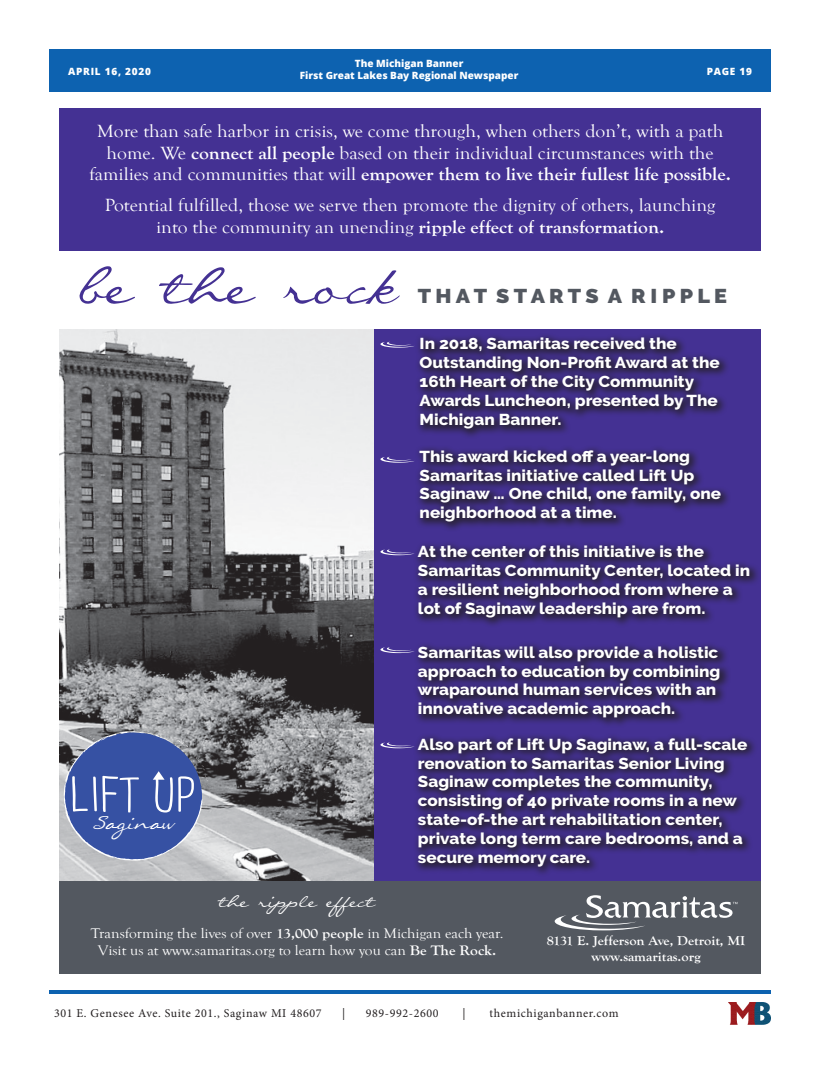
<style>
.page{position:relative;width:820px;height:1078px;background:#fff}
.page>*{position:absolute;margin:0;border:0;box-sizing:border-box;transform-origin:0 0}
.t1{font:73px "Callie Hand";color:#443193;scale:1.08 1}
.t2{font:46.8px "Cardenio Modern";color:#fff;scale:1.14 1}
.t3{font:25.7px "Callie Hand";color:#fff;scale:1.08 1}
.t4{font:23.9px "Callie Hand";color:#fff;scale:1.08 1}
.t5{font:900 19.9px "Raleway";color:#535860;scale:1.08 1}
.t6{font:18.1px/21.8px "Goudy Old Style T";color:#fff;text-align:center;scale:1.08 1}
.t7{font:800 15.8px/18.9px "Raleway";color:#fff;scale:1.08 1}
.t8{font:14.3px/17.2px "Goudy Old Style T";color:#fff;text-align:center;scale:1.08 1}
.t9{font:700 13.4px/16px "Goudy Old Style T";color:#fff;text-align:center;scale:1.08 1}
.t10{font:12px "Minion Pro";letter-spacing:.05em;color:#231f20}
.t11{font:800 10px/12px "Open Sans";color:#fff;text-align:center}
.t12{font:800 10px "Open Sans";letter-spacing:.075em;color:#fff}
.s1{font-weight:700}
</style>
<div class="page">
<div style="left:49px;top:50px;width:721px;height:42px;background:#0d62b0"></div>
<hr style="left:49px;top:990px;width:721px;height:3px;background:#0d62b0">
<img style="left:728px;top:1002px;width:42px;height:22px">
<div style="left:366px;top:329px;width:394px;height:562px;background:#443193"></div>
<img style="left:60px;top:329px;width:314px;height:551px">
<div style="left:60px;top:880px;width:700px;height:93px;background:#535860"></div>
<div style="left:60px;top:109px;width:700px;height:142px;background:#443193"></div>
<svg style="left:554px;top:895px;width:183px;height:35px"></svg>
<div style="left:414px;top:332px;width:316px;height:107px;background:#231f20;opacity:.75"></div>
<div style="left:414px;top:445px;width:317px;height:87px;background:#231f20;opacity:.75"></div>
<div style="left:413px;top:540px;width:347px;height:88px;background:#231f20;opacity:.75"></div>
<div style="left:412px;top:640px;width:318px;height:88px;background:#231f20;opacity:.75"></div>
<div style="left:413px;top:732px;width:345px;height:145px;background:#231f20;opacity:.75"></div>
<svg style="left:63px;top:724px;width:147px;height:140px;background:#5f71a8"></svg>
<svg style="left:380px;top:341px;width:34px;height:6px"></svg>
<svg style="left:380px;top:456px;width:34px;height:6px"></svg>
<svg style="left:380px;top:549px;width:34px;height:6px"></svg>
<svg style="left:380px;top:647px;width:34px;height:6px"></svg>
<svg style="left:380px;top:742px;width:34px;height:6px"></svg>
<p class="t12" style="left:68px;top:64px;width:84px">APRIL 16, 2020</p>
<p class="t11" style="left:300px;top:57px;width:220px">The Michigan Banner<br>First Great Lakes Bay Regional Newspaper</p>
<p class="t11" style="left:706px;top:65px;width:47px">PAGE 19</p>
<p class="t6" style="left:89px;top:120px;width:595px">More than safe harbor in crisis, we come through, when others don’t, with a path home. We <span class="s1">connect all people</span> based on their individual circumstances with the families and communities that will <span class="s1">empower them to live their fullest life possible.</span></p>
<p class="t6" style="left:105px;top:195px;width:566px">Potential fulfilled, those we serve then promote the dignity of others, launching into the community an unending <span class="s1">ripple effect of transformation.</span></p>
<p class="t1" style="left:80px;top:236px;width:297px">be the rock</p>
<p class="t2" style="left:69px;top:766px;width:112px">LIFT UP</p>
<p class="t3" style="left:91px;top:804px;width:78px">Saginaw</p>
<p class="t5" style="left:417px;top:284px;width:288px">T H A T S T A R T S A R I P P L E</p>
<p class="t7" style="left:419px;top:334px;width:279px">In 2018, Samaritas received the<br>Outstanding Non-Profit Award at the<br>16th Heart of the City Community<br>Awards Luncheon, presented by The<br>Michigan Banner.</p>
<p class="t7" style="left:419px;top:446px;width:280px">This award kicked off a year-long<br>Samaritas initiative called Lift Up<br>Saginaw … One child, one family, one neighborhood at a time.</p>
<p class="t7" style="left:418px;top:542px;width:309px">At the center of this initiative is the Samaritas Community Center, located in a resilient neighborhood from where a lot of Saginaw leadership are from.</p>
<p class="t7" style="left:418px;top:642px;width:281px">Samaritas will also provide a holistic approach to education by combining wraparound human services with an innovative academic approach.</p>
<p class="t7" style="left:418px;top:734px;width:306px">Also part of Lift Up Saginaw, a full-scale renovation to Samaritas Senior Living Saginaw completes the community, consisting of 40 private rooms in a new state-of-the art rehabilitation center, private long term care bedrooms, and a secure memory care.</p>
<p class="t4" style="left:219px;top:884px;width:146px">the ripple effect</p>
<p class="t8" style="left:91px;top:924px;width:384px">Transforming the lives of over <span class="s1">13,000 people</span> in Michigan each year.<br>Visit us at www.samaritas.org to learn how you can <span class="s1">Be The Rock.</span></p>
<p class="t9" style="left:546px;top:932px;width:185px">8131 E. Jefferson Ave, Detroit, MI www.samaritas.org</p>
<p class="t10" style="left:54px;top:1004px;width:269px">301 E. Genesee Ave. Suite 201., Saginaw MI 48607</p>
<p class="t10" style="left:342px;top:1004px;width:5px">|</p>
<p class="t10" style="left:366px;top:1004px;width:74px">989-992-2600</p>
<p class="t10" style="left:462px;top:1004px;width:5px">|</p>
<p class="t10" style="left:489px;top:1004px;width:130px">themichiganbanner.com</p>
</div>
